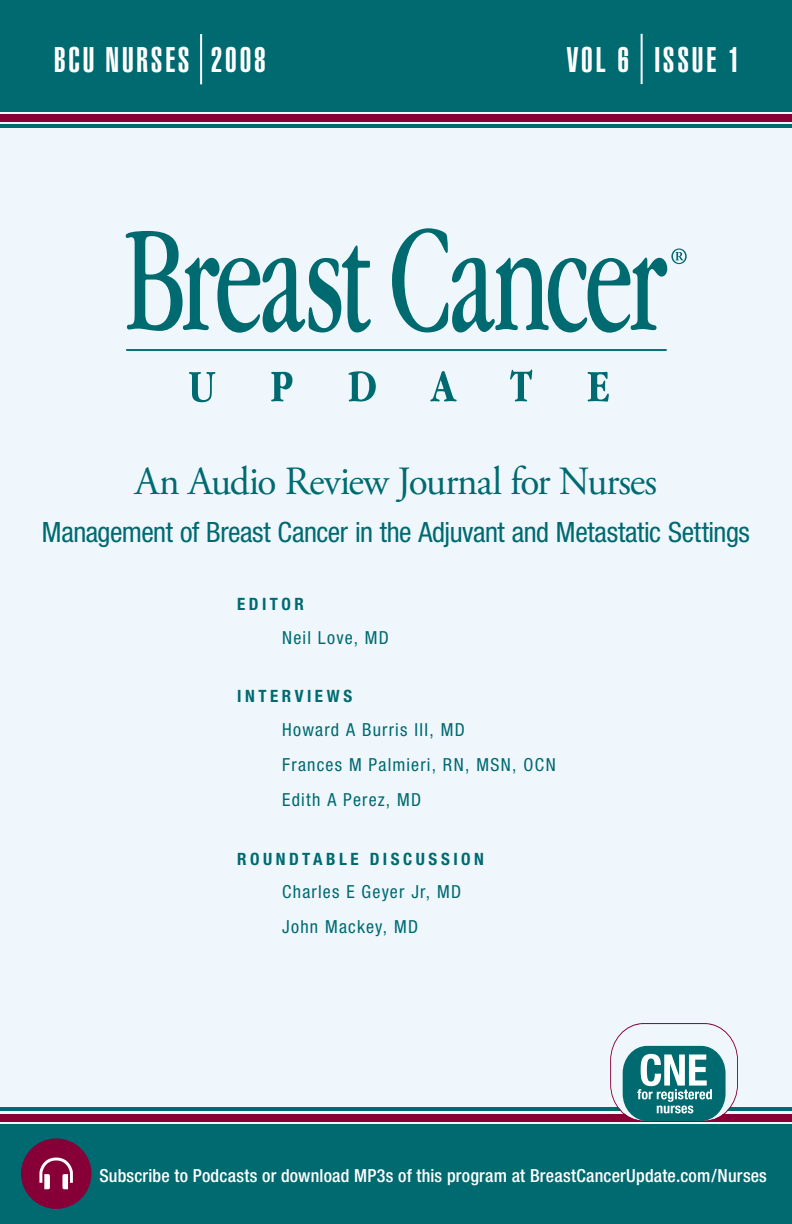
<style>
.page{position:relative;width:792px;height:1224px;background:#eff7fc}
.page>*{position:absolute;margin:0;border:0;box-sizing:border-box;transform-origin:0 0}
.t1{font:40px "Adobe Garamond Pro";letter-spacing:-.03em;color:#006a71}
.t2{font:35px "Helvetica LT Std Ultra Comp";letter-spacing:.08em;color:#fff}
.t3{font:condensed 28px "Helvetica Neue";letter-spacing:-.015em;color:#006a71}
.t4{font:condensed 18px/35px "Helvetica Neue";letter-spacing:.07em;color:#006a71}
.t5{font:500 condensed 18px "Helvetica Neue";letter-spacing:.01em;color:#fff}
.t6{font:700 condensed 17px "Helvetica Neue";letter-spacing:.205em;color:#006a71}
</style>
<div class="page">
<div style="left:0;top:1125px;width:792px;height:99px;background:#006a71"></div>
<div style="left:0;top:1114px;width:792px;height:8px;background:#860037"></div>
<hr style="left:0;top:1108px;width:792px;height:3px;background:#006a71">
<div style="left:0;top:0;width:792px;height:111px;background:#006a71"></div>
<div style="left:0;top:114px;width:792px;height:8px;background:#860037"></div>
<hr style="left:0;top:124px;width:792px;height:4px;background:#006a71">
<svg style="left:126px;top:231px;width:245px;height:102px"></svg>
<svg style="left:189px;top:372px;width:26px;height:30px"></svg>
<svg style="left:271px;top:372px;width:21px;height:29px"></svg>
<svg style="left:349px;top:371px;width:27px;height:31px"></svg>
<svg style="left:430px;top:371px;width:27px;height:30px"></svg>
<svg style="left:510px;top:369px;width:22px;height:32px"></svg>
<svg style="left:588px;top:372px;width:21px;height:30px"></svg>
<hr style="left:126px;top:349px;width:541px;height:2px;background:#006a71">
<svg style="left:392px;top:228px;width:295px;height:105px"></svg>
<svg style="left:610px;top:1023px;width:128px;height:98px"></svg>
<hr style="left:200px;top:34px;width:2px;height:50px;background:#fff">
<hr style="left:641px;top:34px;width:2px;height:50px;background:#fff">
<div style="left:21px;top:1138px;width:71px;height:71px;background:#860037;border-radius:50%"></div>
<svg style="left:39px;top:1158px;width:34px;height:31px"></svg>
<h2 class="t2" style="left:54px;top:40px;width:213px">BCU NURSES 2008</h2>
<h2 class="t2" style="left:567px;top:40px;width:64px">VOL 6</h2>
<h2 class="t2" style="left:654px;top:40px;width:87px">ISSUE 1</h2>
<h1 class="t1" style="left:135px;top:457px;width:524px">An Audio Review Journal for Nurses</h1>
<h3 class="t3" style="left:42px;top:515px;width:709px">Management of Breast Cancer in the Adjuvant and Metastatic Settings</h3>
<p class="t6" style="left:237px;top:594px;width:68px">EDITOR</p>
<p class="t4" style="left:282px;top:620px;width:108px">Neil Love, MD</p>
<p class="t6" style="left:237px;top:686px;width:116px">INTERVIEWS</p>
<p class="t4" style="left:282px;top:712px;width:275px">Howard A Burris III, MD<br>Frances M Palmieri, RN, MSN, OCN<br>Edith A Perez, MD</p>
<p class="t6" style="left:237px;top:848px;width:248px">ROUNDTABLE DISCUSSION</p>
<p class="t4" style="left:282px;top:874px;width:180px">Charles E Geyer Jr, MD<br>John Mackey, MD</p>
<p class="t5" style="left:99px;top:1165px;width:669px">Subscribe to Podcasts or download MP3s of this program at BreastCancerUpdate.com/Nurses</p>
</div>
